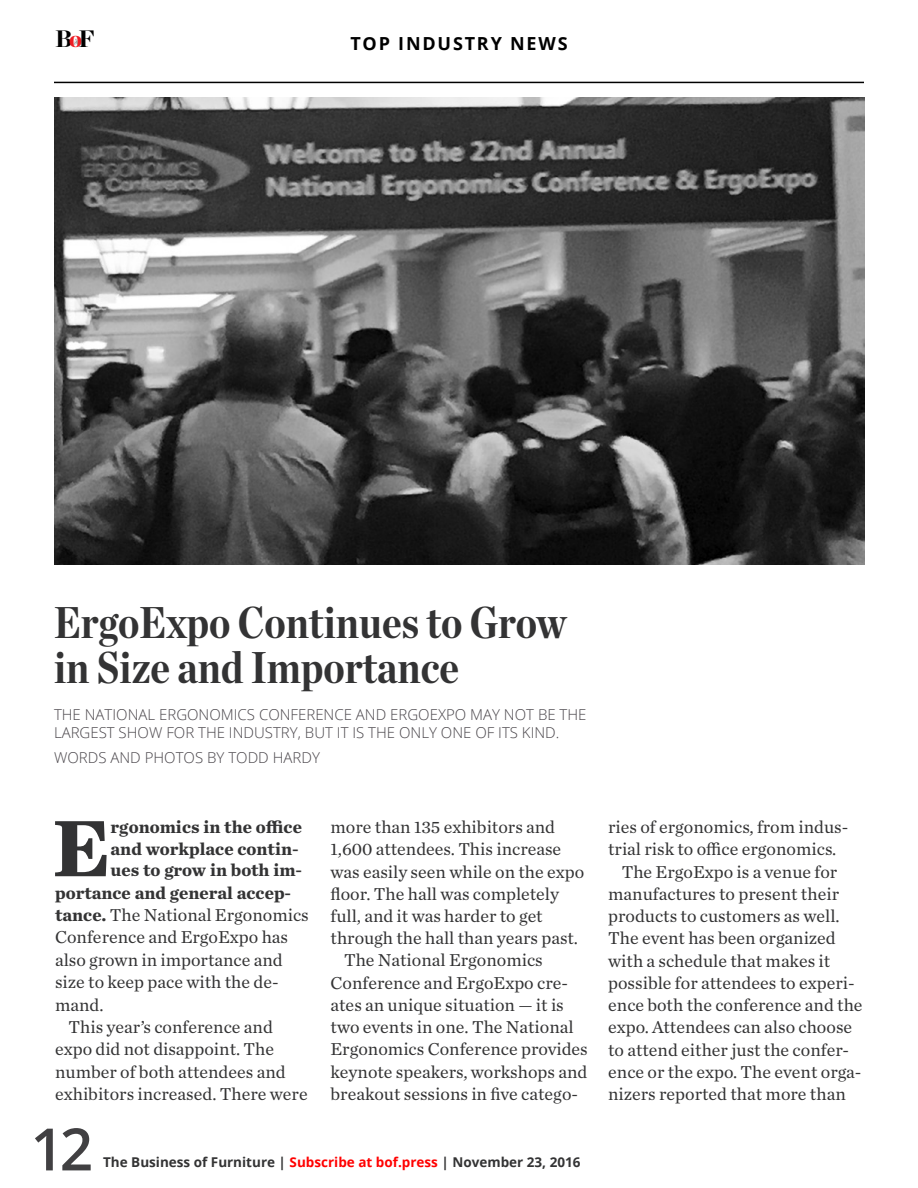
<style>
.page{position:relative;width:918px;height:1188px;background:#fff}
.page>*{position:absolute;margin:0;border:0;box-sizing:border-box;transform-origin:0 0}
.News_Feature_Drop_1s{font:700 83.7px "Chronicle Text G1";color:#333334}
.t1{font:600 58.5px "Open Sans";color:#414042}
.News_Feature_Headlin{font:700 45px/45px "Chronicle Deck Cond";color:#333334}
.t2{font:900 23.85px "Chronicle Display";color:#000}
.News_Feature_Body{font:18px/22.2px "Chronicle Text G1";color:#333334}
.News_Feature_Drop_1s-2{font:18px "Chronicle Text G1";color:#333334}
.News_Feature_Drop_1s-3{font:700 18px "Chronicle Text G1";color:#333334}
.t3{font:700 18px "Open Sans";letter-spacing:.1em;color:#000}
.News_Feature_Headlin-2{font:300 15px/18px "Open Sans";color:#49454a}
.t4{font:700 13.5px "Open Sans";color:#333334}
.s1{color:#ed1d24}
.s2{font-weight:700}
.s3{color:#f00}
</style>
<div class="page">
<hr style="left:54px;top:82px;width:810px;height:1px;background:#000">
<svg style="left:74px;top:39px;width:4px;height:6px"></svg>
<img style="left:54px;top:97px;width:810px;height:468px">
<p class="t2" style="left:55px;top:19px;width:41px">B<span class="s1">o</span>F</p>
<p class="t3" style="left:350px;top:31px;width:219px">TOP INDUSTRY NEWS</p>
<p class="News_Feature_Headlin" style="left:54px;top:597px;width:514px">ErgoExpo Continues to Grow in Size and Importance</p>
<p class="News_Feature_Headlin-2" style="left:54px;top:705px;width:534px">THE NATIONAL ERGONOMICS CONFERENCE AND ERGOEXPO MAY NOT BE THE<br>LARGEST SHOW FOR THE INDUSTRY, BUT IT IS THE ONLY ONE OF ITS KIND.</p>
<p class="News_Feature_Headlin-2" style="left:54px;top:748px;width:267px">WORDS AND PHOTOS BY TODD HARDY</p>
<p class="News_Feature_Drop_1s" style="left:53px;top:781px;width:59px">E</p>
<p class="News_Feature_Drop_1s-3" style="left:111px;top:812px;width:193px">rgonomics in the office</p>
<p class="News_Feature_Drop_1s-3" style="left:111px;top:834px;width:190px">and workplace contin-</p>
<p class="News_Feature_Drop_1s-3" style="left:111px;top:856px;width:193px">ues to grow in both im-</p>
<p class="News_Feature_Drop_1s-3" style="left:55px;top:878px;width:238px">portance and general accep-</p>
<p class="News_Feature_Drop_1s-2" style="left:55px;top:901px;width:255px"><span class="s2">tance.</span> The National Ergonomics</p>
<p class="News_Feature_Drop_1s-2" style="left:55px;top:924px;width:235px">Conference and ErgoExpo has</p>
<p class="News_Feature_Drop_1s-2" style="left:55px;top:946px;width:229px">also grown in importance and</p>
<p class="News_Feature_Drop_1s-2" style="left:55px;top:969px;width:225px">size to keep pace with the de-</p>
<p class="News_Feature_Drop_1s-2" style="left:55px;top:991px;width:50px">mand.</p>
<p class="News_Feature_Body" style="left:55px;top:1015px;width:254px;text-indent:14px">This year’s conference and expo did not disappoint. The number of both attendees and exhibitors increased. There were</p>
<p class="News_Feature_Body" style="left:331px;top:815px;width:255px">more than 135 exhibitors and<br>1,600 attendees. This increase was easily seen while on the expo floor. The hall was completely full, and it was harder to get through the hall than years past.</p>
<p class="News_Feature_Body" style="left:331px;top:948px;width:259px;text-indent:14px">The National Ergonomics<br>Conference and ErgoExpo cre&shy;ates an unique situation — it is two events in one. The National<br>Ergonomics Conference provides keynote speakers, workshops and breakout sessions in five catego-</p>
<p class="t1" style="left:31px;top:1109px;width:64px">12</p>
<p class="t4" style="left:103px;top:1152px;width:479px">The Business of Furniture | <span class="s3">Subscribe at bof.press</span> | November 23, 2016</p>
<p class="News_Feature_Body" style="left:608px;top:815px;width:242px">ries of ergonomics, from indus&shy;trial risk to office ergonomics.</p>
<p class="News_Feature_Body" style="left:608px;top:859px;width:256px;text-indent:14px">The ErgoExpo is a venue for manufactures to present their products to customers as well.<br>The event has been organized with a schedule that makes it possible for attendees to experi&shy;ence both the conference and the expo. Attendees can also choose to attend either just the confer&shy;ence or the expo. The event orga&shy;nizers reported that more than</p>
</div>
